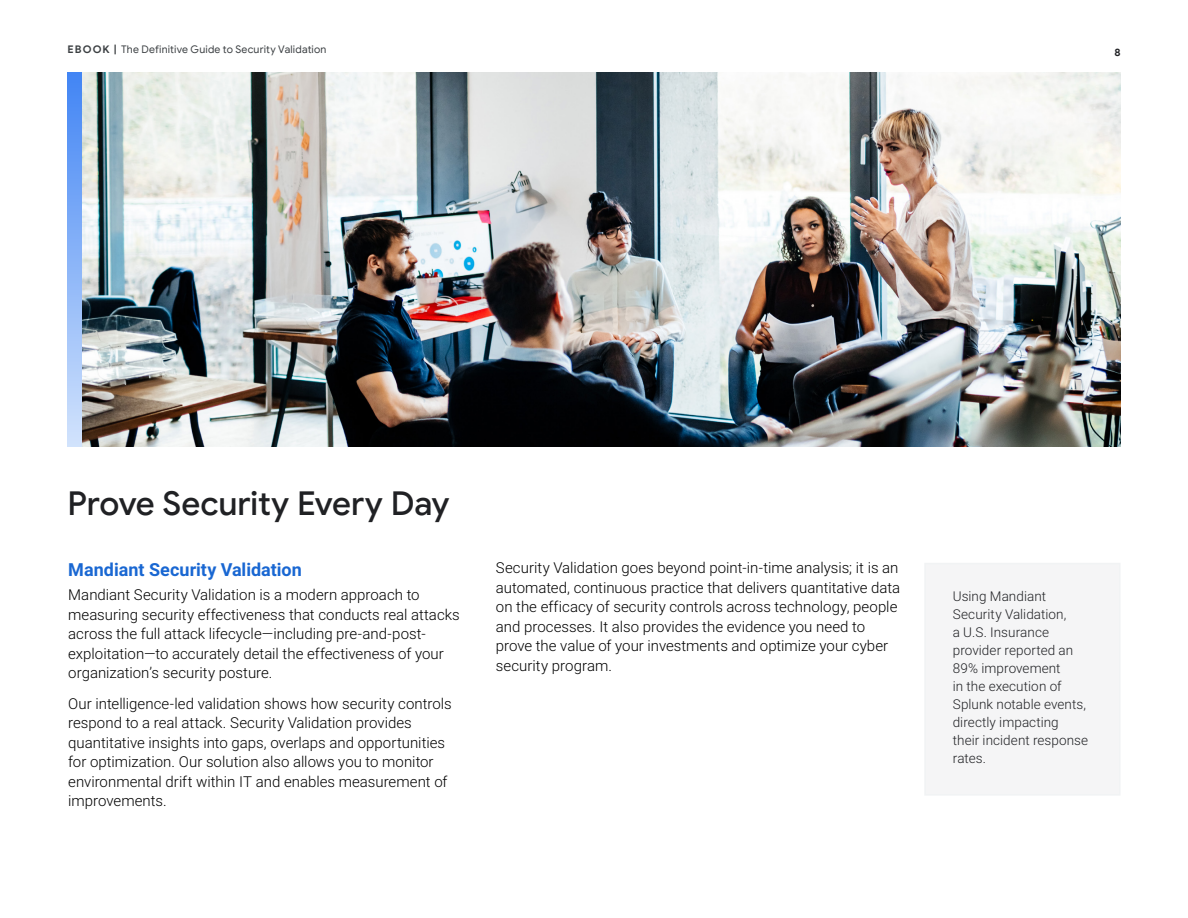
<style>
.page{position:relative;width:1188px;height:918px;background:#fff}
.page>*{position:absolute;margin:0;border:0;box-sizing:border-box;transform-origin:0 0}
.Interior_Main_Head_Sent_Case_22_24_Black{font:500 33px "Google Sans";letter-spacing:-.01em;color:#202124}
.L1_Subhead-11_13_Sent_Case_Dark_Red_XX{font:700 18px "Roboto";color:#1967d2}
.Before_Bulletted_List_Paragraph_Light_9_{font:300 15px/19.5px "Roboto";color:#000}
.Sidebar_body_Light__9_12_Black_XX{font:300 13.5px/18px "Roboto";letter-spacing:.005em;color:#202124}
.t1{font:10.5px "Google Sans";letter-spacing:.02em;color:#3c4043}
.t2{font:700 10.5px "Google Sans";color:#202124}
.s1{font-weight:700}
</style>
<div class="page">
<div style="left:925px;top:564px;width:195px;height:231px;background:#f5f5f6"></div>
<svg style="left:68px;top:72px;width:15px;height:375px;background:#8db4f4"></svg>
<img style="left:83px;top:72px;width:1037px;height:375px">
<p class="t1" style="left:68px;top:43px;width:261px"><span class="s1">EBOOK |</span> The Definitive Guide to Security Validation</p>
<p class="t2" style="left:1114px;top:46px;width:8px">8</p>
<p class="Interior_Main_Head_Sent_Case_22_24_Black" style="left:68px;top:484px;width:384px">Prove Security Every Day</p>
<p class="L1_Subhead-11_13_Sent_Case_Dark_Red_XX" style="left:68px;top:557px;width:235px">Mandiant Security Validation</p>
<p class="Before_Bulletted_List_Paragraph_Light_9_" style="left:68px;top:585px;width:393px">Mandiant Security Validation is a modern approach to measuring security effectiveness that conducts real attacks across the full attack lifecycle—including pre-and-post&shy;exploitation—to accurately detail the effectiveness of your organization’s security posture.</p>
<p class="Before_Bulletted_List_Paragraph_Light_9_" style="left:68px;top:693px;width:385px">Our intelligence-led validation shows how security controls respond to a real attack. Security Validation provides quantitative insights into gaps, overlaps and opportunities for optimization. Our solution also allows you to monitor environmental drift within IT and enables measurement of improvements.</p>
<p class="Before_Bulletted_List_Paragraph_Light_9_" style="left:496px;top:558px;width:406px">Security Validation goes beyond point-in-time analysis; it is an automated, continuous practice that delivers quantitative data on the efficacy of security controls across technology, people and processes. It also provides the evidence you need to prove the value of your investments and optimize your cyber security program.</p>
<p class="Sidebar_body_Light__9_12_Black_XX" style="left:953px;top:587px;width:137px">Using Mandiant<br>Security Validation,<br>a U.S. Insurance provider reported an<br>89% improvement<br>in the execution of<br>Splunk notable events, directly impacting their incident response rates.</p>
</div>
